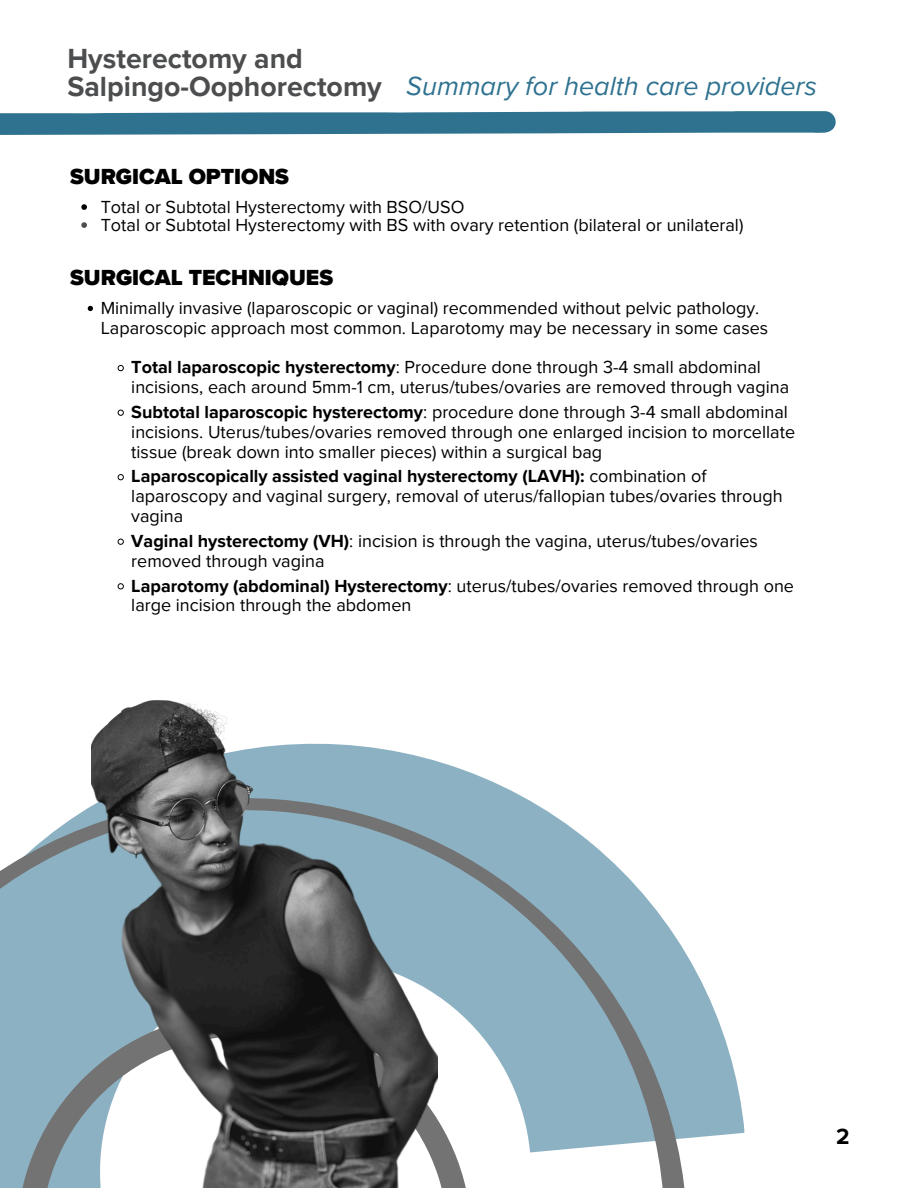
<style>
.page{position:relative;width:918px;height:1188px;background:#fff}
.page>*{position:absolute;margin:0;border:0;box-sizing:border-box;transform-origin:0 0}
.t1{font:700 28.5px/28.2px "Proxima Nova";color:#4c4d4f}
.t2{font:italic 27px "Proxima Nova";color:#2f7290}
.t3{font:900 22.5px "Proxima Nova";color:#000}
.t4{font:700 22.5px "Proxima Nova";color:#000}
.t5{font:18px/19.8px "Proxima Nova";color:#000}
.s1{font-weight:700}
</style>
<div class="page">
<svg style="left:88px;top:306px;width:5px;height:5px"></svg>
<svg style="left:118px;top:365px;width:6px;height:6px"></svg>
<svg style="left:118px;top:410px;width:6px;height:6px"></svg>
<svg style="left:118px;top:474px;width:6px;height:6px"></svg>
<svg style="left:118px;top:539px;width:6px;height:6px"></svg>
<svg style="left:118px;top:583px;width:6px;height:6px"></svg>
<svg style="left:81px;top:204px;width:6px;height:6px"></svg>
<svg style="left:81px;top:222px;width:6px;height:6px"></svg>
<svg style="left:0;top:111px;width:835px;height:24px;background:#44809b"></svg>
<svg style="left:91px;top:742px;width:654px;height:394px"></svg>
<svg style="left:0;top:766px;width:719px;height:422px;fill:#8cb1c2"></svg>
<img style="left:92px;top:700px;width:345px;height:488px">
<p class="t1" style="left:67px;top:45px;width:316px">Hysterectomy and<br>Salpingo-Oophorectomy</p>
<p class="t2" style="left:406px;top:70px;width:412px">Summary for health care providers</p>
<p class="t3" style="left:70px;top:163px;width:220px">SURGICAL OPTIONS</p>
<p class="t5" style="left:101px;top:198px;width:365px">Total or Subtotal Hysterectomy with BSO/USO</p>
<p class="t5" style="left:101px;top:216px;width:644px">Total or Subtotal Hysterectomy with BS with ovary retention (bilateral or unilateral)</p>
<p class="t3" style="left:70px;top:264px;width:264px">SURGICAL TECHNIQUES</p>
<h1 class="t5" style="left:101px;top:298px;width:669px">Minimally invasive (laparoscopic or vaginal) recommended without pelvic pathology.<br>Laparoscopic approach most common. Laparotomy may be necessary in some cases</h1>
<h2 class="t5" style="left:131px;top:358px;width:659px"><span class="s1">Total laparoscopic hysterectomy</span>: Procedure done through 3-4 small abdominal incisions, each around 5mm-1 cm, uterus/tubes/ovaries are removed through vagina</h2>
<p class="t5" style="left:131px;top:402px;width:665px"><span class="s1">Subtotal laparoscopic hysterectomy</span>: procedure done through 3-4 small abdominal incisions. Uterus/tubes/ovaries removed through one enlarged incision to morcellate tissue (break down into smaller pieces) within a surgical bag</p>
<h3 class="t5" style="left:131px;top:467px;width:653px"><span class="s1">Laparoscopically assisted vaginal hysterectomy (LAVH):</span> combination of laparoscopy and vaginal surgery, removal of uterus/fallopian tubes/ovaries through vagina</h3>
<p class="t5" style="left:131px;top:531px;width:628px"><span class="s1">Vaginal hysterectomy (VH)</span>: incision is through the vagina, uterus/tubes/ovaries removed through vagina</p>
<p class="t5" style="left:131px;top:576px;width:664px"><span class="s1">Laparotomy (abdominal) Hysterectomy</span>: uterus/tubes/ovaries removed through one large incision through the abdomen</p>
<h3 class="t4" style="left:836px;top:1124px;width:15px">2</h3>
</div>
